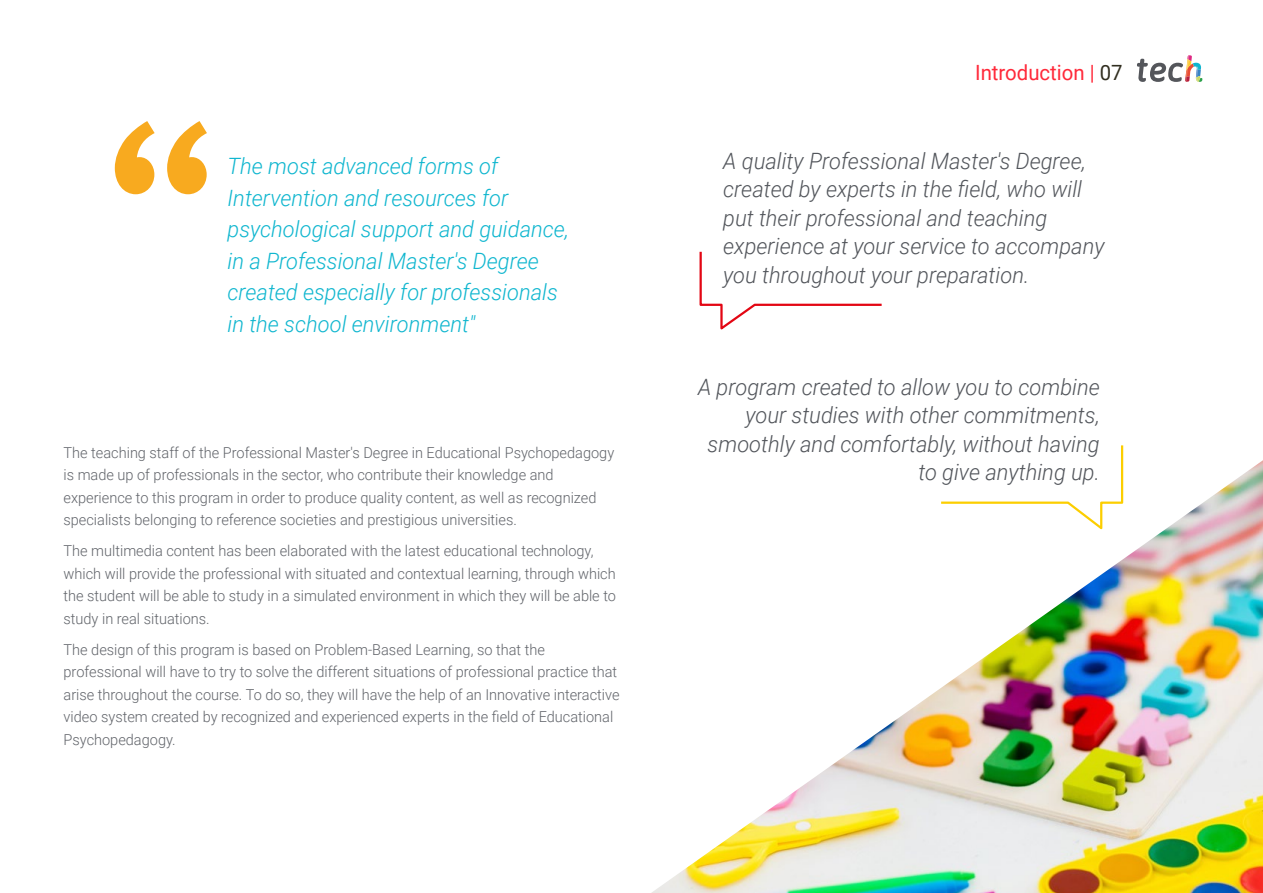
<style>
.page{position:relative;width:1263px;height:893px;background:#fff}
.page>*{position:absolute;margin:0;border:0;box-sizing:border-box;transform-origin:0 0}
.t1{font:italic 300 22.5px/28.5px "Roboto";color:#52555b;text-align:right}
.t2{font:italic 300 22.5px/31.5px "Roboto";color:#0fb6cf}
.t3{font:21px "Roboto";color:#ff293a}
.t4{font:300 15px/22.5px "Roboto";color:#61646a}
.s1{color:#312e20}
</style>
<div class="page">
<svg style="left:699px;top:251px;width:183px;height:79px"></svg>
<img style="left:651px;top:460px;width:612px;height:433px">
<svg style="left:1137px;top:55px;width:65px;height:27px"></svg>
<svg style="left:115px;top:121px;width:92px;height:73px"></svg>
<h1 class="t2" style="left:227px;top:150px;width:343px">The most advanced forms of<br>Intervention and resources for psychological support and guidance, in a Professional Master's Degree created especially for professionals in the school environment"</h1>
<p class="t4" style="left:64px;top:441px;width:552px">The teaching staff of the Professional Master's Degree in Educational Psychopedagogy is made up of professionals in the sector, who contribute their knowledge and experience to this program in order to produce quality content, as well as recognized specialists belonging to reference societies and prestigious universities.</p>
<p class="t4" style="left:64px;top:539px;width:554px">The multimedia content has been elaborated with the latest educational technology, which will provide the professional with situated and contextual learning, through which the student will be able to study in a simulated environment in which they will be able to study in real situations.</p>
<p class="t4" style="left:64px;top:638px;width:557px">The design of this program is based on Problem-Based Learning, so that the professional will have to try to solve the different situations of professional practice that arise throughout the course. To do so, they will have the help of an Innovative interactive video system created by recognized and experienced experts in the field of Educational Psychopedagogy.</p>
<h2 class="t3" style="left:975px;top:57px;width:149px">Introduction | <span class="s1">07</span></h2>
<h1 class="t1" style="left:723px;top:146px;width:383px;text-align:left">A quality Professional Master's Degree, created by experts in the field, who will put their professional and teaching experience at your service to accompany you throughout your preparation.</h1>
<h1 class="t1" style="left:698px;top:372px;width:403px">A program created to allow you to combine your studies with other commitments, smoothly and comfortably, without having to give anything up.</h1>
</div>
